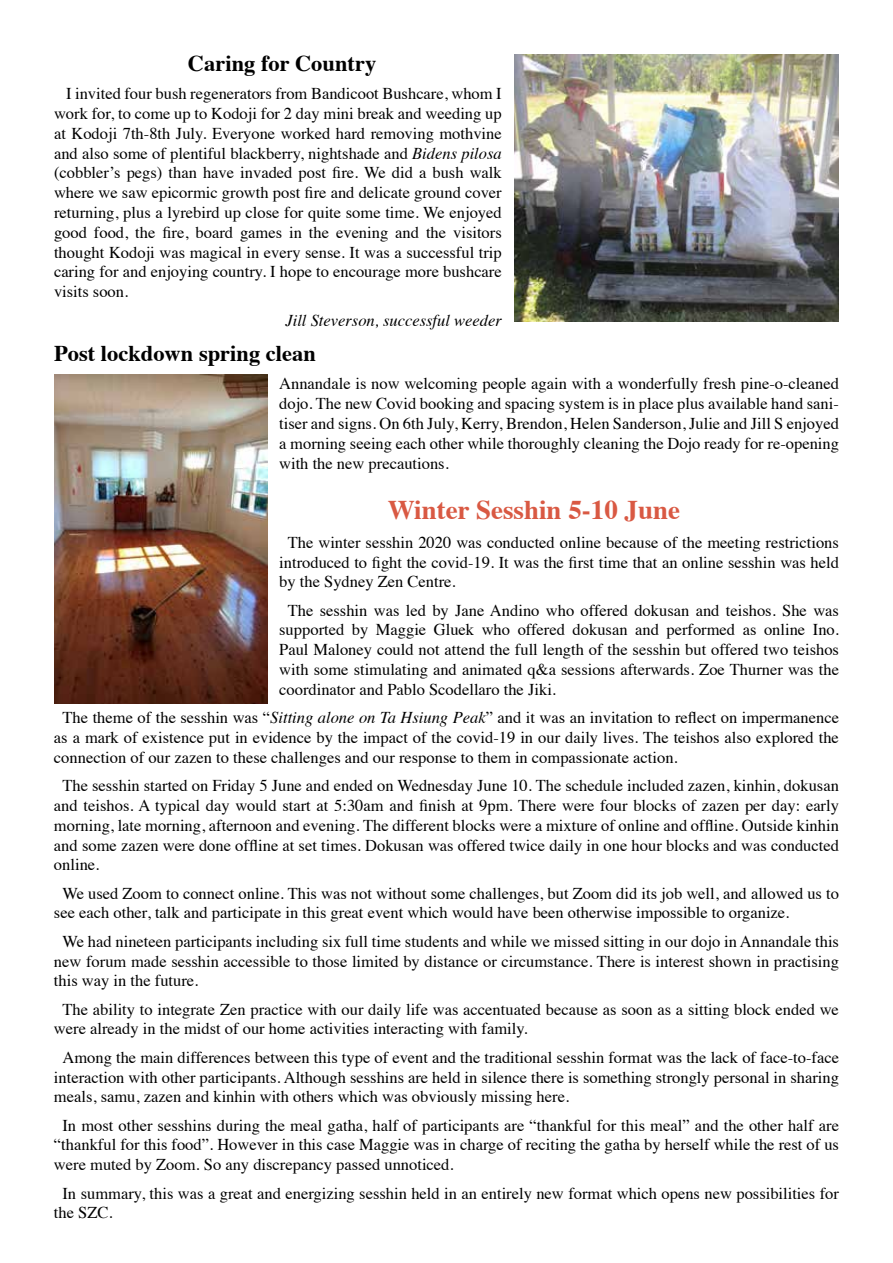
<style>
.page{position:relative;width:893px;height:1263px;background:#fff}
.page>*{position:absolute;margin:0;border:0;box-sizing:border-box;transform-origin:0 0}
.t1{font:700 27px "Times";color:#d95943}
.t2{font:700 22.5px "Times";color:#000}
.t3{font:16.5px/19.8px "Times";color:#000;text-align:justify}
.t4{font:italic 16.5px "Times";color:#000}
.s1{font-style:italic}
</style>
<div class="page">
<img style="left:514px;top:54px;width:325px;height:268px">
<img style="left:54px;top:374px;width:214px;height:329px">
<h2 class="t2" style="left:188px;top:42px;width:190px">Caring for Country</h2>
<p class="t3" style="left:54px;top:82px;width:449px;text-indent:12px">I invited four bush regenerators from Bandicoot Bushcare, whom I work for, to come up to Kodoji for 2 day mini break and weeding up at Kodoji 7th-8th July. Everyone worked hard removing mothvine and also some of plentiful blackberry, nightshade and <span class="s1">Bidens pilosa </span>(cobbler’s pegs) than have invaded post fire. We did a bush walk where we saw epicormic growth post fire and delicate ground cover returning, plus a lyrebird up close for quite some time. We enjoyed good food, the fire, board games in the evening and the visitors thought Kodoji was magical in every sense. It was a successful trip caring for and enjoying country. I hope to encourage more bushcare visits soon.</p>
<p class="t4" style="left:285px;top:306px;width:218px">Jill Steverson, successful weeder</p>
<h2 class="t2" style="left:54px;top:332px;width:263px">Post lockdown spring clean</h2>
<p class="t3" style="left:279px;top:372px;width:561px">Annandale is now welcoming people again with a wonderfully fresh pine-o-cleaned dojo. The new Covid booking and spacing system is in place plus available hand sani&shy;tiser and signs. On 6th July, Kerry, Brendon, Helen Sanderson, Julie and Jill S enjoyed a morning seeing each other while thoroughly cleaning the Dojo ready for re-opening with the new precautions.</p>
<h1 class="t1" style="left:388px;top:484px;width:294px">Winter Sesshin 5-10 June</h1>
<p class="t3" style="left:279px;top:531px;width:561px;text-indent:8px">The winter sesshin 2020 was conducted online because of the meeting restrictions introduced to fight the covid-19. It was the first time that an online sesshin was held by the Sydney Zen Centre.</p>
<p class="t3" style="left:279px;top:599px;width:561px;text-indent:8px">The sesshin was led by Jane Andino who offered dokusan and teishos. She was supported by Maggie Gluek who offered dokusan and performed as online Ino.<br>Paul Maloney could not attend the full length of the sesshin but offered two teishos with some stimulating and animated q&amp;a sessions afterwards. Zoe Thurner was the coordinator and Pablo Scodellaro the Jiki.</p>
<p class="t3" style="left:54px;top:706px;width:786px;text-indent:9px">The theme of the sesshin was “<span class="s1">Sitting alone on Ta Hsiung Peak</span>” and it was an invitation to reflect on impermanence as a mark of existence put in evidence by the impact of the covid-19 in our daily lives. The teishos also explored the connection of our zazen to these challenges and our response to them in compassionate action.</p>
<p class="t3" style="left:54px;top:774px;width:786px;text-indent:8px">The sesshin started on Friday 5 June and ended on Wednesday June 10. The schedule included zazen, kinhin, dokusan and teishos. A typical day would start at 5:30am and finish at 9pm. There were four blocks of zazen per day: early morning, late morning, afternoon and evening. The different blocks were a mixture of online and offline. Outside kinhin and some zazen were done offline at set times. Dokusan was offered twice daily in one hour blocks and was conducted online.</p>
<p class="t3" style="left:54px;top:882px;width:786px;text-indent:8px">We used Zoom to connect online. This was not without some challenges, but Zoom did its job well, and allowed us to see each other, talk and participate in this great event which would have been otherwise impossible to organize.</p>
<p class="t3" style="left:54px;top:930px;width:786px;text-indent:8px">We had nineteen participants including six full time students and while we missed sitting in our dojo in Annandale this new forum made sesshin accessible to those limited by distance or circumstance. There is interest shown in practising this way in the future.</p>
<p class="t3" style="left:54px;top:998px;width:786px;text-indent:8px">The ability to integrate Zen practice with our daily life was accentuated because as soon as a sitting block ended we were already in the midst of our home activities interacting with family.</p>
<p class="t3" style="left:54px;top:1046px;width:786px;text-indent:8px">Among the main differences between this type of event and the traditional sesshin format was the lack of face-to-face interaction with other participants. Although sesshins are held in silence there is something strongly personal in sharing meals, samu, zazen and kinhin with others which was obviously missing here.</p>
<p class="t3" style="left:54px;top:1114px;width:786px;text-indent:8px">In most other sesshins during the meal gatha, half of participants are “thankful for this meal” and the other half are “thankful for this food”. However in this case Maggie was in charge of reciting the gatha by herself while the rest of us were muted by Zoom. So any discrepancy passed unnoticed.</p>
<p class="t3" style="left:54px;top:1182px;width:786px;text-indent:8px">In summary, this was a great and energizing sesshin held in an entirely new format which opens new possibilities for the SZC.</p>
</div>
